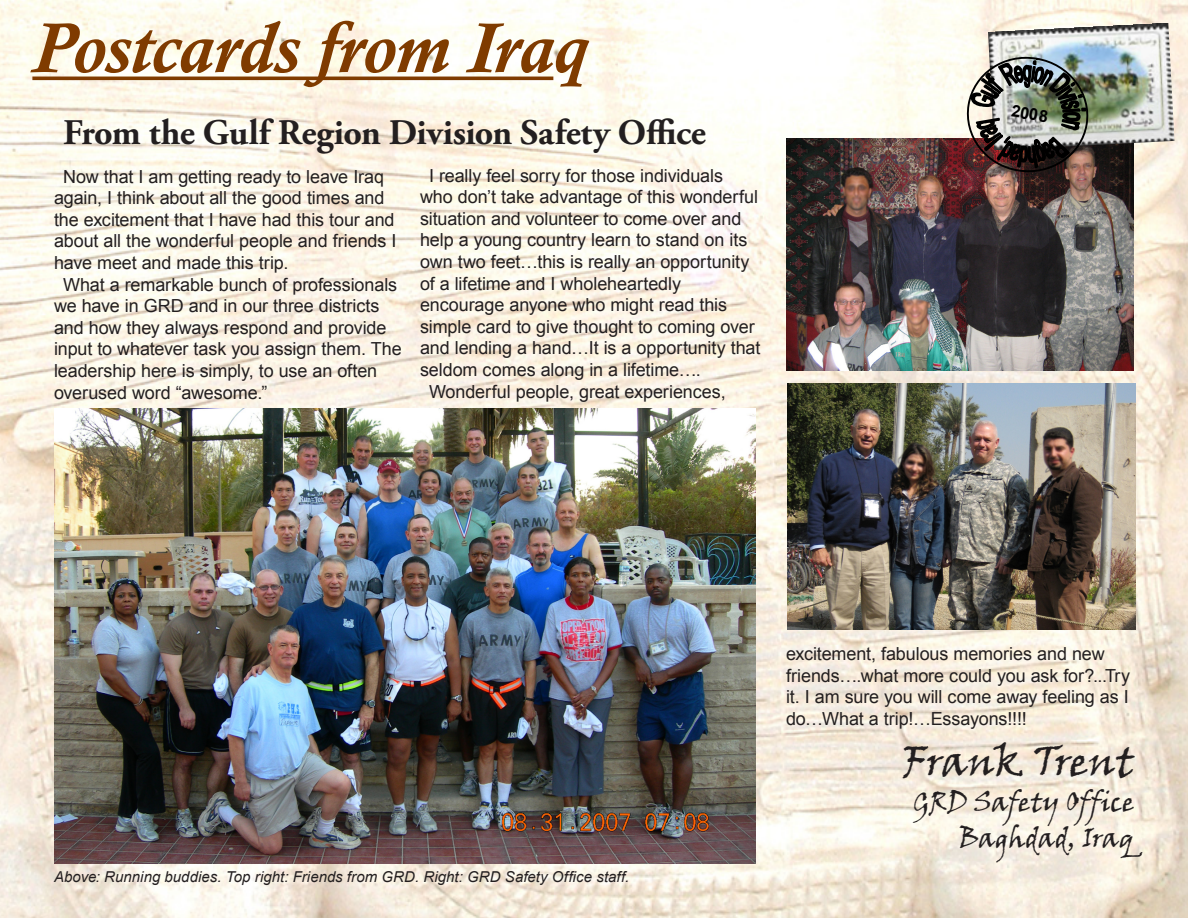
<style>
.page{position:relative;width:1188px;height:918px;background:#fff}
.page>*{position:absolute;margin:0;border:0;box-sizing:border-box;transform-origin:0 0}
.t1{font:italic 700 72px "Calisto";letter-spacing:-.01em;color:#7f3b00}
.t2{font:42px "Viner Hand ITC";letter-spacing:-.015em;color:#231f20}
.t3{font:700 36px "Adobe Garamond Pro";letter-spacing:-.01em;color:#231f20}
.t4{font:27px "Viner Hand ITC";letter-spacing:-.005em;color:#231f20}
.t5{font:18px/21.6px "Arial";letter-spacing:-.005em;color:#231f20}
.t6{font:700 16.35px "Arial";color:#000}
.Cutline{font:italic 15px "Arial";letter-spacing:.005em;color:#231f20}
</style>
<div class="page">
<img style="left:0;top:0;width:1188px;height:918px">
<img style="left:786px;top:138px;width:348px;height:232px">
<img style="left:788px;top:384px;width:347px;height:246px">
<img style="left:54px;top:409px;width:702px;height:455px">
<img style="left:988px;top:22px;width:186px;height:128px">
<img style="left:961px;top:53px;width:131px;height:124px">
<hr style="left:32px;top:77px;width:521px;height:3px;background:#7f3b00">
<p class="t1" style="left:32px;top:6px;width:557px">Postcards from Iraq</p>
<p class="t3" style="left:63px;top:112px;width:645px">From the Gulf Region Division Safety Office</p>
<p class="t5" style="left:54px;top:166px;width:344px;text-indent:9px">Now that I am getting ready to leave Iraq again, I think about all the good times and the excitement that I have had this tour and about all the wonderful people and friends I have meet and made this trip.</p>
<p class="t5" style="left:54px;top:274px;width:349px;text-indent:9px">What a remarkable bunch of professionals we have in GRD and in our three districts and how they always respond and provide input to whatever task you assign them. The leadership here is simply, to use an often overused word “awesome.”</p>
<p class="t5" style="left:420px;top:165px;width:342px;text-indent:9px">I really feel sorry for those individuals who don’t take advantage of this wonderful situation and volunteer to come over and help a young country learn to stand on its own two feet…this is really an opportunity of a lifetime and I wholeheartedly encourage anyone who might read this simple card to give thought to coming over and lending a hand…It is a opportunity that seldom comes along in a lifetime….</p>
<p class="t5" style="left:429px;top:381px;width:298px">Wonderful people, great experiences,</p>
<p class="t6" style="left:1013px;top:100px;width:38px;rotate:9deg">2008</p>
<p class="Cutline" style="left:54px;top:867px;width:577px">Above: Running buddies. Top right: Friends from GRD. Right: GRD Safety Office staff.</p>
<p class="t5" style="left:786px;top:643px;width:346px">excitement, fabulous memories and new friends….what more could you ask for?...Try it. I am sure you will come away feeling as I do…What a trip!…Essayons!!!!</p>
<p class="t2" style="left:902px;top:735px;width:234px">Frank Trent</p>
<p class="t4" style="left:913px;top:785px;width:223px">GRD Safety Office</p>
<p class="t4" style="left:958px;top:821px;width:177px">Baghdad, Iraq</p>
</div>
